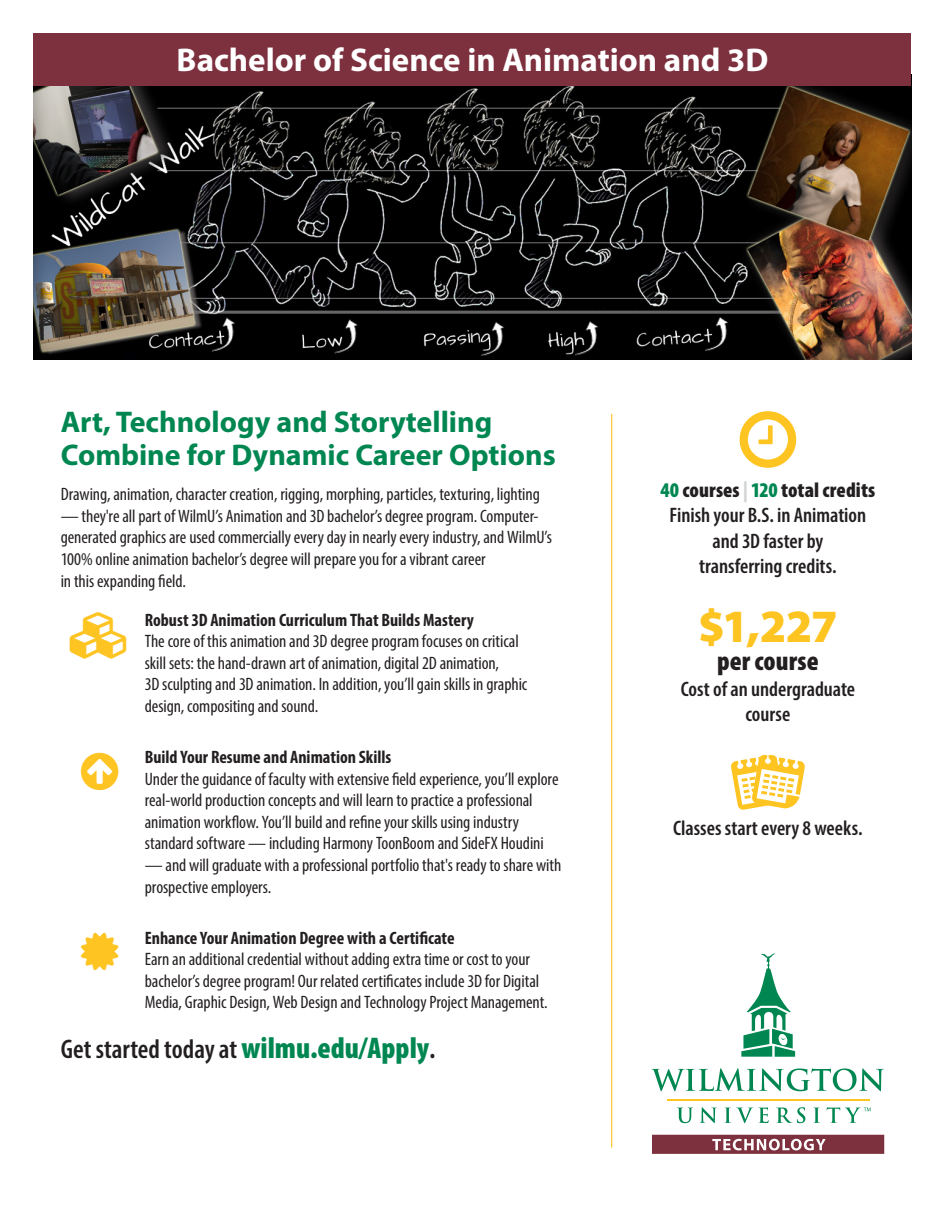
<style>
.page{position:relative;width:945px;height:1215px;background:#fff}
.page>*{position:absolute;margin:0;border:0;box-sizing:border-box;transform-origin:0 0}
.t1{font:900 46.5px "Myriad Pro";color:#fec422}
.t2{font:700 33px "Myriad Pro";color:#fff}
.t3{font:700 30px/33px "Myriad Pro";color:#008751}
.t4{font:600 condensed 27px "Myriad Pro";color:#231f20}
.t5{font:900 condensed 27px "Myriad Pro";letter-spacing:.005em;color:#231f20}
.Fact{font:600 condensed 21px/25.2px "Myriad Pro";color:#231f20;text-align:center}
.t6{font:900 condensed 21px "Myriad Pro";letter-spacing:.005em;color:#231f20}
.t7{font:condensed 18px/21.6px "Myriad Pro";letter-spacing:-.005em;color:#231f20}
.t8{font:700 condensed 18px "Myriad Pro";color:#231f20}
.s1{font-weight:900;font-size:30px;color:#008751}
.s2{font-size:30px}
.s3{color:#008751}
.s4{color:#d1d2d4}
</style>
<div class="page">
<div style="left:33px;top:33px;width:879px;height:328px;background:#231f20;opacity:.4"></div>
<hr style="left:611px;top:414px;width:1px;height:734px;background:#fec422">
<svg style="left:678px;top:1108px;width:14px;height:15px"></svg>
<svg style="left:700px;top:1107px;width:17px;height:16px"></svg>
<svg style="left:725px;top:1107px;width:44px;height:16px"></svg>
<svg style="left:776px;top:1107px;width:29px;height:16px"></svg>
<svg style="left:814px;top:1108px;width:6px;height:15px"></svg>
<svg style="left:652px;top:1068px;width:232px;height:23px"></svg>
<hr style="left:668px;top:1100px;width:202px;height:1px;background:#fec422">
<svg style="left:741px;top:954px;width:54px;height:103px"></svg>
<svg style="left:827px;top:1107px;width:44px;height:16px"></svg>
<svg style="left:652px;top:1135px;width:232px;height:19px;background:#8e4b57"></svg>
<svg style="left:731px;top:754px;width:74px;height:56px"></svg>
<div style="left:34px;top:33px;width:877px;height:53px;background:#7d303e"></div>
<p class="t2" style="left:177px;top:39px;width:593px">Bachelor of Science in Animation and 3D</p>
<p class="t3" style="left:61px;top:404px;width:497px">Art, Technology and Storytelling<br>Combine for Dynamic Career Options</p>
<p class="t7" style="left:61px;top:483px;width:481px">Drawing, animation, character creation, rigging, morphing, particles, texturing, lighting</p>
<p class="t7" style="left:61px;top:505px;width:493px">— they're all part of WilmU’s Animation and 3D bachelor’s degree program. Computer&shy;generated graphics are used commercially every day in nearly every industry, and WilmU’s 100% online animation bachelor’s degree will prepare you for a vibrant career<br>in this expanding field.</p>
<p class="t8" style="left:145px;top:608px;width:331px">Robust 3D Animation Curriculum That Builds Mastery</p>
<p class="t7" style="left:145px;top:630px;width:384px">The core of this animation and 3D degree program focuses on critical skill sets: the hand-drawn art of animation, digital 2D animation,<br>3D sculpting and 3D animation. In addition, you’ll gain skills in graphic design, compositing and sound.</p>
<p class="t8" style="left:145px;top:746px;width:248px">Build Your Resume and Animation Skills</p>
<p class="t7" style="left:145px;top:768px;width:415px">Under the guidance of faculty with extensive field experience, you’ll explore real-world production concepts and will learn to practice a professional animation workflow. You’ll build and refine your skills using industry standard software — including Harmony ToonBoom and SideFX Houdini</p>
<p class="t7" style="left:145px;top:854px;width:418px">— and will graduate with a professional portfolio that's ready to share with prospective employers.</p>
<p class="t8" style="left:145px;top:926px;width:311px">Enhance Your Animation Degree with a Certificate</p>
<p class="t7" style="left:145px;top:948px;width:404px">Earn an additional credential without adding extra time or cost to your bachelor’s degree program! Our related certificates include 3D for Digital<br>Media, Graphic Design, Web Design and Technology Project Management.</p>
<p class="t4" style="left:61px;top:1032px;width:377px">Get started today at <span class="s1">wilmu.edu/Apply</span><span class="s2">.</span></p>
<p class="t6" style="left:660px;top:477px;width:216px"><span class="s3">40</span> courses <span class="s4">|</span> <span class="s3">120</span> total credits</p>
<p class="Fact" style="left:670px;top:503px;width:198px">Finish your B.S. in Animation and 3D faster by transferring credits.</p>
<p class="t1" style="left:698px;top:595px;width:141px">$1,227</p>
<p class="t5" style="left:717px;top:644px;width:103px">per course</p>
<p class="Fact" style="left:681px;top:676px;width:176px">Cost of an undergraduate course</p>
<p class="Fact" style="left:673px;top:815px;width:191px">Classes start every 8 weeks.</p>
</div>
